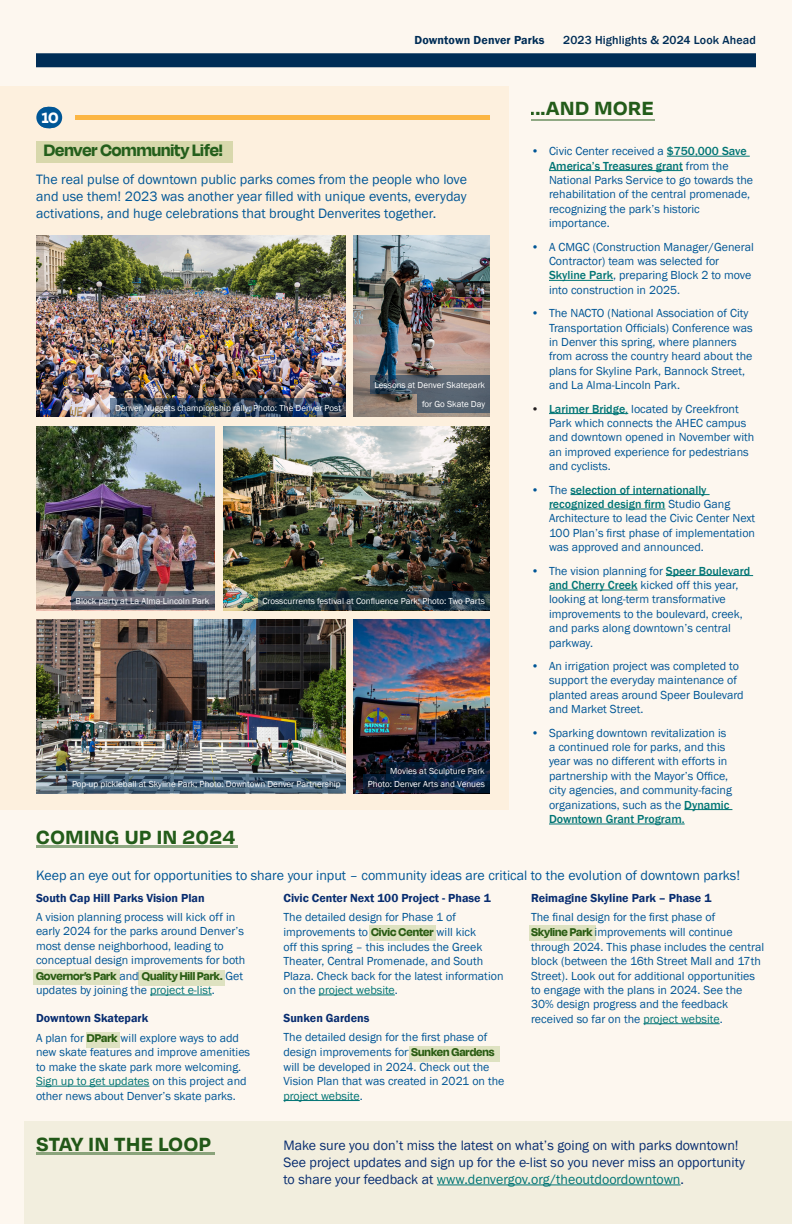
<style>
.page{position:relative;width:792px;height:1224px;background:#fdf7ef}
.page>*{position:absolute;margin:0;border:0;box-sizing:border-box;transform-origin:0 0}
.t1{font:700 22px "Degular";letter-spacing:.03em;color:#245f1c}
.t2{font:700 19px "Degular Display";color:#245f1c}
.t3{font:700 17.3px "Degular Display";color:#fff}
.t4{font:14px/16.8px "Franklin Gothic";color:#005696;text-align:justify}
.t5{font:14px/16.8px "Franklin Gothic";color:#082d70}
.t6{font:700 13px "Degular Display";color:#245f1c}
.t7{font:12px/14.4px "Franklin Gothic";color:#005696}
.t8{font:600 12px "Franklin Gothic";color:#082d70}
.t9{font:500 12px "Franklin Gothic";letter-spacing:.01em;color:#002d56}
.t10{font:600 12px "Franklin Gothic";letter-spacing:.01em;color:#002d56}
.t11{font:9px "Franklin Gothic";color:#fff}
.s1{font-weight:500;color:#017575}
.s2{font-weight:500;color:#231f20}
.s3{color:#017575}
.s4{font-family:"Franklin Gothic";font-weight:400;font-size:12px;color:#005696}
.s5{font-family:"Degular Display";font-weight:700;font-size:13px;color:#245f1c}
</style>
<div class="page">
<div style="left:24px;top:1121px;width:768px;height:103px;background:#f2eede"></div>
<div style="left:0;top:86px;width:509px;height:724px;background:#fdf0de"></div>
<div style="left:36px;top:141px;width:197px;height:21px;background:#d8d8ac"></div>
<svg style="left:38px;top:106px;width:18px;height:23px"></svg>
<div style="left:36px;top:107px;width:21px;height:21px;background:#005696;border-radius:50%"></div>
<div style="left:41px;top:107px;width:21px;height:21px;background:#005696;border-radius:50%"></div>
<hr style="left:667px;top:156px;width:83px;height:1px;background:#017575">
<hr style="left:549px;top:170px;width:134px;height:1px;background:#017575">
<hr style="left:549px;top:280px;width:64px;height:1px;background:#017575">
<hr style="left:549px;top:413px;width:79px;height:1px;background:#017575">
<hr style="left:571px;top:494px;width:139px;height:1px;background:#017575">
<hr style="left:549px;top:509px;width:116px;height:1px;background:#017575">
<hr style="left:666px;top:575px;width:87px;height:1px;background:#017575">
<hr style="left:549px;top:590px;width:89px;height:1px;background:#017575">
<hr style="left:684px;top:809px;width:48px;height:1px;background:#017575">
<hr style="left:549px;top:824px;width:136px;height:1px;background:#017575">
<hr style="left:150px;top:995px;width:62px;height:1px;background:#017575">
<hr style="left:36px;top:1086px;width:113px;height:1px;background:#017575">
<hr style="left:319px;top:995px;width:76px;height:1px;background:#017575">
<hr style="left:284px;top:1100px;width:76px;height:1px;background:#017575">
<hr style="left:531px;top:119px;width:124px;height:2px;background:#245f1c">
<div style="left:75px;top:115px;width:415px;height:5px;background:#fcb643"></div>
<div style="left:36px;top:53px;width:720px;height:14px;background:#002d56"></div>
<hr style="left:36px;top:845px;width:201px;height:2px;background:#245f1c">
<hr style="left:437px;top:1185px;width:244px;height:1px;background:#017575">
<hr style="left:643px;top:1023px;width:77px;height:1px;background:#017575">
<div style="left:33px;top:969px;width:87px;height:15px;background:#dee2c1"></div>
<div style="left:139px;top:970px;width:86px;height:15px;background:#dee2c1"></div>
<div style="left:86px;top:1032px;width:34px;height:15px;background:#dee2c1"></div>
<div style="left:369px;top:925px;width:67px;height:15px;background:#dee2c1"></div>
<div style="left:409px;top:1046px;width:91px;height:15px;background:#dee2c1"></div>
<div style="left:529px;top:925px;width:66px;height:15px;background:#dee2c1"></div>
<hr style="left:36px;top:1152px;width:179px;height:3px;background:#245f1c">
<img style="left:354px;top:236px;width:136px;height:181px">
<img style="left:223px;top:426px;width:267px;height:184px">
<img style="left:36px;top:619px;width:310px;height:174px">
<img style="left:354px;top:619px;width:136px;height:174px">
<img style="left:36px;top:235px;width:310px;height:182px">
<img style="left:36px;top:426px;width:178px;height:184px">
<img style="left:111px;top:398px;width:235px;height:19px">
<svg style="left:370px;top:375px;width:120px;height:19px;background:#4e5c6a"></svg>
<div style="left:418px;top:394px;width:72px;height:19px;background:#566370"></div>
<svg style="left:71px;top:591px;width:143px;height:19px;background:#5c616f"></svg>
<svg style="left:363px;top:774px;width:127px;height:19px;background:#0e1f39"></svg>
<svg style="left:386px;top:762px;width:104px;height:19px;background:#0a203c"></svg>
<svg style="left:68px;top:774px;width:278px;height:19px;background:#425d74"></svg>
<svg style="left:258px;top:591px;width:232px;height:19px;background:#1c343d"></svg>
<p class="t3" style="left:42px;top:107px;width:18px">10</p>
<p class="t10" style="left:414px;top:33px;width:131px">Downtown Denver Parks</p>
<p class="t9" style="left:563px;top:33px;width:194px">2023 Highlights &amp; 2024 Look Ahead</p>
<h1 class="t1" style="left:531px;top:95px;width:124px">...AND MORE</h1>
<p class="t2" style="left:44px;top:139px;width:181px">Denver Community Life!</p>
<p class="t4" style="left:36px;top:172px;width:432px">The real pulse of downtown public parks comes from the people who love and use them! 2023 was another year filled with unique events, everyday activations, and huge celebrations that brought Denverites together.</p>
<p class="t11" style="left:115px;top:402px;width:228px">Denver Nuggets championship rally; Photo: The Denver Post</p>
<p class="t11" style="left:375px;top:379px;width:112px">Lessons at Denver Skatepark</p>
<p class="t11" style="left:422px;top:398px;width:65px">for Go Skate Day</p>
<p class="t11" style="left:76px;top:595px;width:135px">Block party at La Alma-Lincoln Park</p>
<p class="t11" style="left:262px;top:595px;width:224px">Crosscurrents festival at Confluence Park; Photo: Two Parts</p>
<p class="t11" style="left:390px;top:766px;width:96px">Movies at Sculpture Park</p>
<p class="t11" style="left:72px;top:778px;width:270px">Pop-up pickleball at Skyline Park; Photo: Downtown Denver Partnership</p>
<p class="t11" style="left:368px;top:778px;width:119px">Photo: Denver Arts and Venues</p>
<p class="t7" style="left:549px;top:144px;width:206px;text-indent:-18px">• Civic Center received a <span class="s1">$750,000 Save America’s Treasures grant</span> from the National Parks Service to go towards the rehabilitation of the central promenade, recognizing the park’s historic importance.</p>
<p class="t7" style="left:549px;top:240px;width:206px;text-indent:-18px">• A CMGC (Construction Manager/General Contractor) team was selected for <span class="s1">Skyline Park</span>, preparing Block 2 to move into construction in 2025.</p>
<p class="t7" style="left:549px;top:306px;width:205px;text-indent:-18px">• The NACTO (National Association of City Transportation Officials) Conference was in Denver this spring, where planners from across the country heard about the plans for Skyline Park, Bannock Street, and La Alma-Lincoln Park.</p>
<p class="t7" style="left:549px;top:402px;width:207px;text-indent:-18px"><span class="s2">•</span> <span class="s1">Larimer Bridge</span><span class="s3">,</span> located by Creekfront Park which connects the AHEC campus and downtown opened in November with an improved experience for pedestrians and cyclists.</p>
<p class="t7" style="left:549px;top:483px;width:208px;text-indent:-18px">• The <span class="s1">selection of internationally recognized design firm</span> Studio Gang Architecture to lead the Civic Center Next 100 Plan’s first phase of implementation was approved and announced.</p>
<p class="t7" style="left:549px;top:564px;width:203px;text-indent:-18px">• The vision planning for <span class="s1">Speer Boulevard and Cherry Creek</span> kicked off this year, looking at long-term transformative improvements to the boulevard, creek, and parks along downtown’s central parkway.</p>
<p class="t7" style="left:549px;top:659px;width:196px;text-indent:-18px">• An irrigation project was completed to support the everyday maintenance of planted areas around Speer Boulevard and Market Street.</p>
<p class="t7" style="left:549px;top:726px;width:185px;text-indent:-18px">• Sparking downtown revitalization is a continued role for parks, and this year was no different with efforts in partnership with the Mayor’s Office, city agencies, and community-facing organizations, such as the <span class="s1">Dynamic Downtown Grant Program.</span></p>
<h1 class="t1" style="left:36px;top:823px;width:201px">COMING UP IN 2024</h1>
<p class="t4" style="left:36px;top:867px;width:706px">Keep an eye out for opportunities to share your input – community ideas are critical to the evolution of downtown parks!</p>
<p class="t8" style="left:36px;top:891px;width:170px">South Cap Hill Parks Vision Plan</p>
<p class="t7" style="left:36px;top:910px;width:211px">A vision planning process will kick off in early 2024 for the parks around Denver’s most dense neighborhood, leading to conceptual design improvements for both</p>
<p class="t6" style="left:36px;top:968px;width:209px">Governor’s Park <span class="s4">and</span> Quality Hill Park. <span class="s4">Get</span></p>
<p class="t7" style="left:36px;top:983px;width:180px">updates by joining the <span class="s3">project e-list</span>.</p>
<p class="t8" style="left:36px;top:1011px;width:114px">Downtown Skatepark</p>
<p class="t7" style="left:36px;top:1031px;width:216px">A plan for <span class="s5">DPark</span> will explore ways to add new skate features and improve amenities to make the skate park more welcoming.<br><span class="s3">Sign up to get updates</span> on this project and other news about Denver’s skate parks.</p>
<h1 class="t1" style="left:36px;top:1130px;width:176px">STAY IN THE LOOP</h1>
<p class="t8" style="left:284px;top:891px;width:209px">Civic Center Next 100 Project - Phase 1</p>
<p class="t7" style="left:284px;top:909px;width:194px;line-height:15.6px">The detailed design for Phase 1 of improvements to <span class="s5">Civic Center</span> will kick</p>
<p class="t7" style="left:284px;top:940px;width:222px">off this spring – this includes the Greek Theater, Central Promenade, and South Plaza. Check back for the latest information on the <span class="s3">project website</span>.</p>
<p class="t8" style="left:284px;top:1011px;width:87px">Sunken Gardens</p>
<p class="t7" style="left:284px;top:1029px;width:213px;line-height:15.6px">The detailed design for the first phase of design improvements for <span class="s5">Sunken Gardens</span></p>
<p class="t7" style="left:284px;top:1060px;width:223px">will be developed in 2024. Check out the<br>Vision Plan that was created in 2021 on the <span class="s3">project website</span>.</p>
<p class="t8" style="left:531px;top:891px;width:182px">Reimagine Skyline Park – Phase 1</p>
<p class="t7" style="left:531px;top:910px;width:186px">The final design for the first phase of</p>
<p class="t7" style="left:531px;top:925px;width:235px"><span class="s5">Skyline Park</span> improvements will continue through 2024. This phase includes the central block (between the 16th Street Mall and 17th Street). Look out for additional opportunities to engage with the plans in 2024. See the 30% design progress and the feedback received so far on the <span class="s3">project website</span>.</p>
<p class="t5" style="left:284px;top:1138px;width:463px">Make sure you don’t miss the latest on what’s going on with parks downtown!<br>See project updates and sign up for the e-list so you never miss an opportunity to share your feedback at <span class="s3">www.denvergov.org/theoutdoordowntown</span>.</p>
</div>
